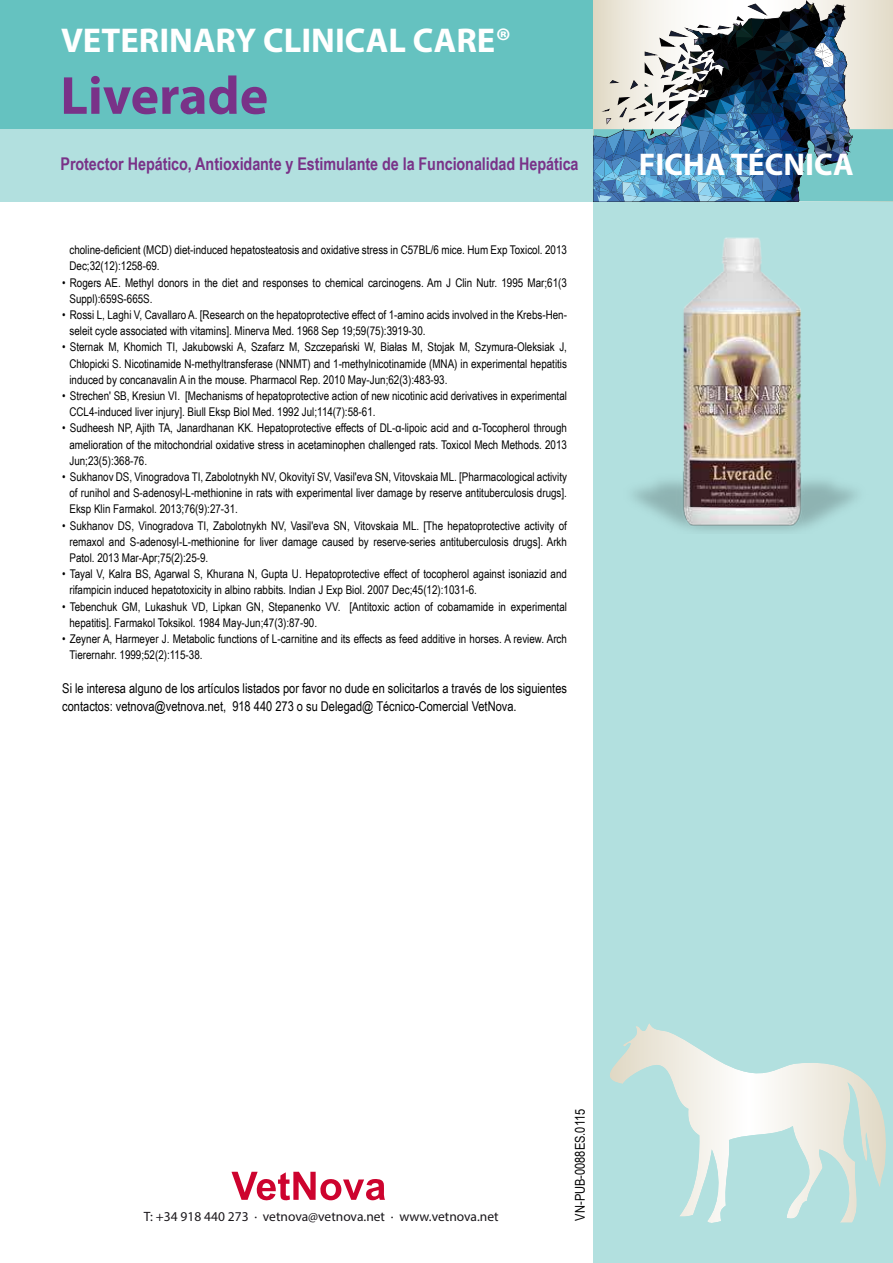
<style>
.page{position:relative;width:893px;height:1263px;background:#fff}
.page>*{position:absolute;margin:0;border:0;box-sizing:border-box;transform-origin:0 0}
.t1{font:700 54px "Myriad Pro";color:#793288}
.t2{font:700 34.5px "Myriad Pro";color:#fff}
.t3{font:700 31.5px "Myriad Pro";color:#fff}
.t4{font:700 17.55px "Arial Narrow";letter-spacing:-.005em;color:#793288}
.t5{font:13.5px/18px "Arial Narrow";color:#000}
.t6{font:13.5px "Myriad Pro";color:#1a171b}
.t7{font:12px/16.2px "Arial Narrow";color:#000}
</style>
<div class="page">
<svg style="left:231px;top:1172px;width:154px;height:29px"></svg>
<div style="left:593px;top:201px;width:300px;height:1062px;background:#b2e0df"></div>
<div style="left:0;top:0;width:893px;height:200px;background:#65c2c0"></div>
<div style="left:0;top:129px;width:593px;height:72px;background:#b2e0df"></div>
<div style="left:593px;top:0;width:300px;height:201px;background:#e8e2d3"></div>
<div style="left:593px;top:129px;width:300px;height:72px;background:#76c8c7"></div>
<img style="left:593px;top:1px;width:259px;height:200px">
<svg style="left:610px;top:1023px;width:276px;height:200px"></svg>
<img style="left:633px;top:237px;width:224px;height:294px">
<h2 class="t2" style="left:61px;top:19px;width:452px">VETERINARY CLINICAL CARE®</h2>
<h1 class="t1" style="left:60px;top:64px;width:209px">Liverade</h1>
<h3 class="t4" style="left:60px;top:157px;width:520px">Protector Hepático, Antioxidante y Estimulante de la Funcionalidad Hepática</h3>
<p class="t7" style="left:69px;top:243px;width:499px">choline-deficient (MCD) diet-induced hepatosteatosis and oxidative stress in C57BL/6 mice. Hum Exp Toxicol. 2013<br>Dec;32(12):1258-69.</p>
<p class="t7" style="left:69px;top:275px;width:499px;text-indent:-7px">• Rogers AE. Methyl donors in the diet and responses to chemical carcinogens. Am J Clin Nutr. 1995 Mar;61(3<br>Suppl):659S-665S.</p>
<p class="t7" style="left:69px;top:308px;width:499px;text-indent:-7px">• Rossi L, Laghi V, Cavallaro A. [Research on the hepatoprotective effect of 1-amino acids involved in the Krebs-Hen&shy;seleit cycle associated with vitamins]. Minerva Med. 1968 Sep 19;59(75):3919-30.</p>
<p class="t7" style="left:69px;top:339px;width:499px;text-align:justify;text-indent:-7px">• Sternak M, Khomich TI, Jakubowski A, Szafarz M, Szczepański W, Białas M, Stojak M, Szymura-Oleksiak J, Chłopicki S. Nicotinamide N-methyltransferase (NNMT) and 1-methylnicotinamide (MNA) in experimental hepatitis induced by concanavalin A in the mouse. Pharmacol Rep. 2010 May-Jun;62(3):483-93.</p>
<p class="t7" style="left:69px;top:389px;width:499px;text-indent:-7px">• Strechen' SB, Kresiun VI. [Mechanisms of hepatoprotective action of new nicotinic acid derivatives in experimental<br>CCL4-induced liver injury]. Biull Eksp Biol Med. 1992 Jul;114(7):58-61.</p>
<p class="t7" style="left:69px;top:420px;width:499px;text-align:justify;text-indent:-7px">• Sudheesh NP, Ajith TA, Janardhanan KK. Hepatoprotective effects of DL-α-lipoic acid and α-Tocopherol through amelioration of the mitochondrial oxidative stress in acetaminophen challenged rats. Toxicol Mech Methods. 2013<br>Jun;23(5):368-76.</p>
<p class="t7" style="left:69px;top:468px;width:499px;text-align:justify;text-indent:-7px">• Sukhanov DS, Vinogradova TI, Zabolotnykh NV, Okovityĭ SV, Vasil'eva SN, Vitovskaia ML. [Pharmacological activity of runihol and S-adenosyl-L-methionine in rats with experimental liver damage by reserve antituberculosis drugs].<br>Eksp Klin Farmakol. 2013;76(9):27-31.</p>
<p class="t7" style="left:69px;top:518px;width:499px;text-align:justify;text-indent:-7px">• Sukhanov DS, Vinogradova TI, Zabolotnykh NV, Vasil'eva SN, Vitovskaia ML. [The hepatoprotective activity of remaxol and S-adenosyl-L-methionine for liver damage caused by reserve-series antituberculosis drugs]. Arkh Patol. 2013 Mar-Apr;75(2):25-9.</p>
<p class="t7" style="left:69px;top:567px;width:499px;text-indent:-7px">• Tayal V, Kalra BS, Agarwal S, Khurana N, Gupta U. Hepatoprotective effect of tocopherol against isoniazid and rifampicin induced hepatotoxicity in albino rabbits. Indian J Exp Biol. 2007 Dec;45(12):1031-6.</p>
<p class="t7" style="left:69px;top:599px;width:499px;text-indent:-7px">• Tebenchuk GM, Lukashuk VD, Lipkan GN, Stepanenko VV. [Antitoxic action of cobamamide in experimental hepatitis]. Farmakol Toksikol. 1984 May-Jun;47(3):87-90.</p>
<p class="t7" style="left:69px;top:632px;width:499px;text-indent:-7px">• Zeyner A, Harmeyer J. Metabolic functions of L-carnitine and its effects as feed additive in horses. A review. Arch<br>Tierernahr. 1999;52(2):115-38.</p>
<p class="t5" style="left:62px;top:681px;width:506px">Si le interesa alguno de los artículos listados por favor no dude en solicitarlos a través de los siguientes contactos: vetnova@vetnova.net, 918 440 273 o su Delegad@ Técnico-Comercial VetNova.</p>
<h3 class="t3" style="left:639px;top:146px;width:217px">FICHA TÉCNICA</h3>
<p class="t6" style="left:144px;top:1211px;width:356px">T: +34 918 440 273 · vetnova@vetnova.net · www.vetnova.net</p>
<p class="t5" style="left:572px;top:1220px;width:113px;rotate:-90deg">VN-PUB-0088ES.0115</p>
</div>
